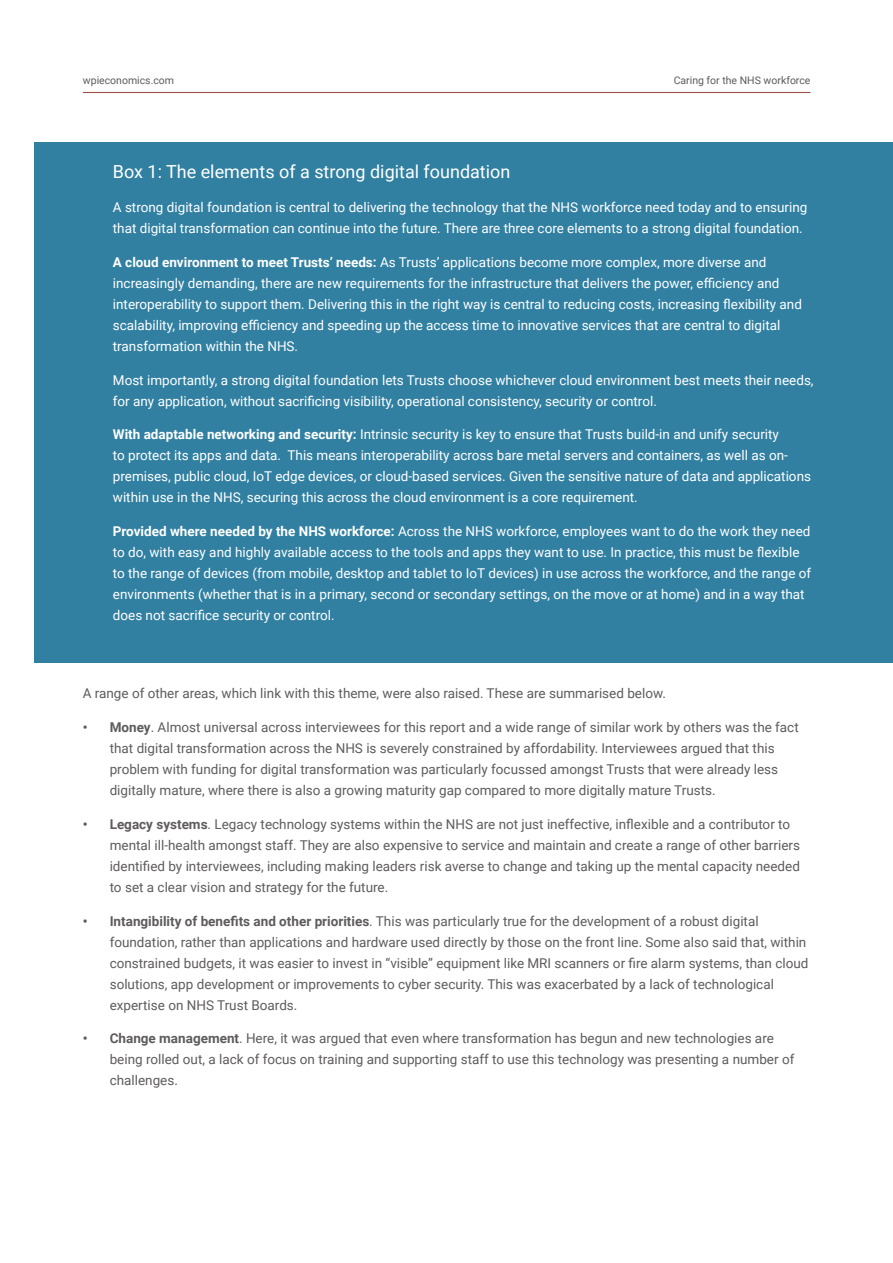
<style>
.page{position:relative;width:893px;height:1263px;background:#fff}
.page>*{position:absolute;margin:0;border:0;box-sizing:border-box;transform-origin:0 0}
.t1{font:18px "Roboto";color:#fff}
.t2{font:13.5px/21px "Roboto";color:#fff}
.t3{font:13.5px/21px "Roboto";color:#5f5b5b}
.t4{font:10.5px "Roboto";color:#5f5b5b}
.s1{font-weight:700}
</style>
<div class="page">
<hr style="left:83px;top:92px;width:727px;height:1px;background:#9b504a">
<div style="left:34px;top:142px;width:859px;height:521px;background:#3180a2"></div>
<p class="t4" style="left:83px;top:72px;width:93px">wpieconomics.com</p>
<p class="t4" style="left:674px;top:72px;width:138px">Caring for the NHS workforce</p>
<h1 class="t1" style="left:113px;top:159px;width:399px">Box 1: The elements of a strong digital foundation</h1>
<p class="t2" style="left:113px;top:196px;width:696px">A strong digital foundation is central to delivering the technology that the NHS workforce need today and to ensuring that digital transformation can continue into the future. There are three core elements to a strong digital foundation.</p>
<p class="t2" style="left:113px;top:251px;width:691px"><span class="s1">A cloud environment to meet Trusts’ needs:</span> As Trusts’ applications become more complex, more diverse and increasingly demanding, there are new requirements for the infrastructure that delivers the power, efficiency and interoperability to support them. Delivering this in the right way is central to reducing costs, increasing flexibility and scalability, improving efficiency and speeding up the access time to innovative services that are central to digital transformation within the NHS.</p>
<p class="t2" style="left:113px;top:369px;width:702px">Most importantly, a strong digital foundation lets Trusts choose whichever cloud environment best meets their needs, for any application, without sacrificing visibility, operational consistency, security or control.</p>
<p class="t2" style="left:113px;top:424px;width:700px"><span class="s1">With adaptable networking and security:</span> Intrinsic security is key to ensure that Trusts build-in and unify security<br>to protect its apps and data. This means interoperability across bare metal servers and containers, as well as on&shy;premises, public cloud, IoT edge devices, or cloud-based services. Given the sensitive nature of data and applications within use in the NHS, securing this across the cloud environment is a core requirement.</p>
<p class="t2" style="left:113px;top:520px;width:700px"><span class="s1">Provided where needed by the NHS workforce:</span> Across the NHS workforce, employees want to do the work they need to do, with easy and highly available access to the tools and apps they want to use. In practice, this must be flexible to the range of devices (from mobile, desktop and tablet to IoT devices) in use across the workforce, and the range of environments (whether that is in a primary, second or secondary settings, on the move or at home) and in a way that does not sacrifice security or control.</p>
<p class="t3" style="left:83px;top:682px;width:585px">A range of other areas, which link with this theme, were also raised. These are summarised below.</p>
<p class="t3" style="left:110px;top:716px;width:691px;text-indent:-27px"><span class="s1">• Money</span>. Almost universal across interviewees for this report and a wide range of similar work by others was the fact that digital transformation across the NHS is severely constrained by affordability. Interviewees argued that this problem with funding for digital transformation was particularly focussed amongst Trusts that were already less digitally mature, where there is also a growing maturity gap compared to more digitally mature Trusts.</p>
<p class="t3" style="left:110px;top:813px;width:692px;text-indent:-27px"><span class="s1">• Legacy systems</span>. Legacy technology systems within the NHS are not just ineffective, inflexible and a contributor to mental ill-health amongst staff. They are also expensive to service and maintain and create a range of other barriers identified by interviewees, including making leaders risk averse to change and taking up the mental capacity needed to set a clear vision and strategy for the future.</p>
<p class="t3" style="left:110px;top:910px;width:700px;text-indent:-27px"><span class="s1">• Intangibility of benefits and other priorities</span>. This was particularly true for the development of a robust digital foundation, rather than applications and hardware used directly by those on the front line. Some also said that, within constrained budgets, it was easier to invest in “visible” equipment like MRI scanners or fire alarm systems, than cloud solutions, app development or improvements to cyber security. This was exacerbated by a lack of technological expertise on NHS Trust Boards.</p>
<p class="t3" style="left:110px;top:1027px;width:686px;text-indent:-27px"><span class="s1">• Change management</span>. Here, it was argued that even where transformation has begun and new technologies are being rolled out, a lack of focus on training and supporting staff to use this technology was presenting a number of challenges.</p>
</div>
